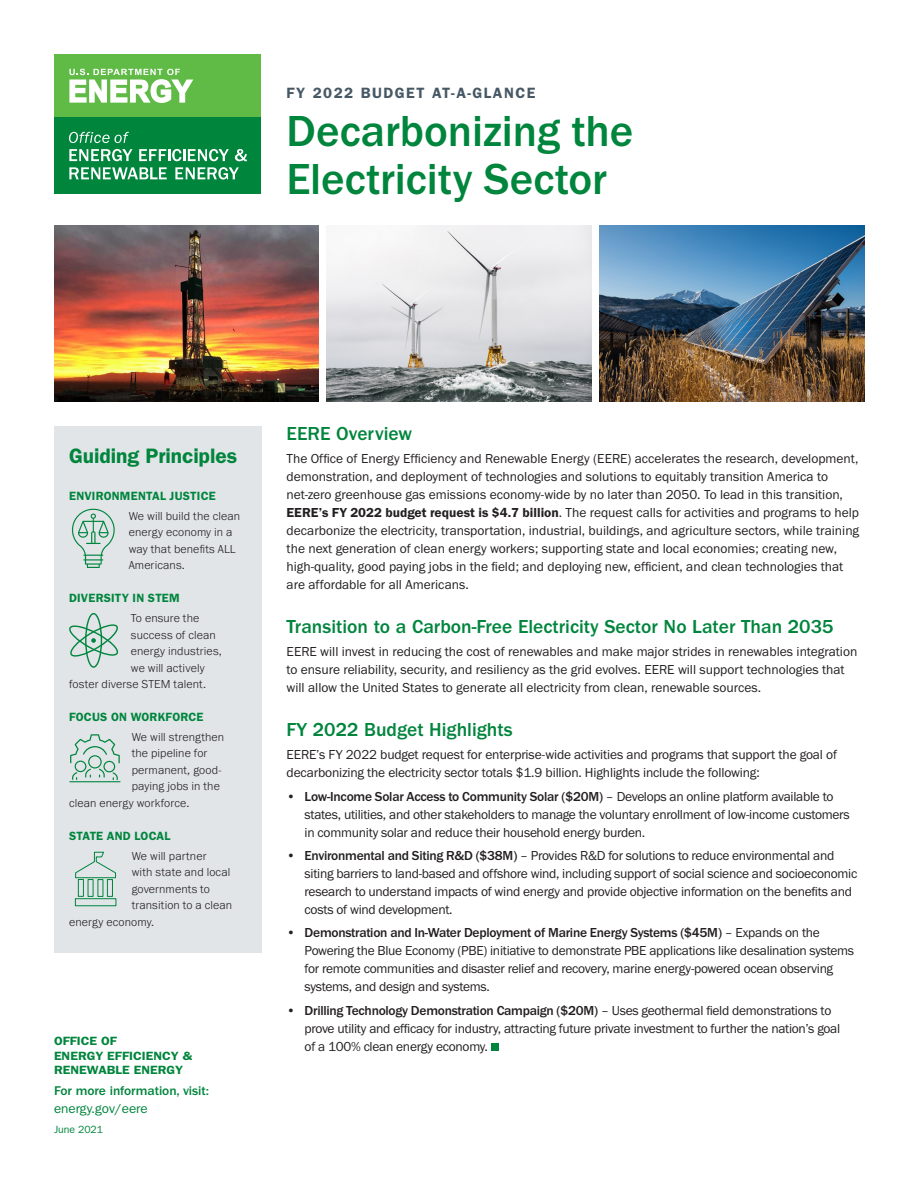
<style>
.page{position:relative;width:918px;height:1188px;background:#fff}
.page>*{position:absolute;margin:0;border:0;box-sizing:border-box;transform-origin:0 0}
.t1{font:500 45px/48px "Franklin Gothic URW";color:#00853d}
.sidebar_head{font:600 21px "ITC Franklin Gothic Std";letter-spacing:-.005em;color:#00853d}
.t2{font:500 19.5px "ITC Franklin Gothic Std";color:#00853d}
.t3{font:600 15px "ITC Franklin Gothic Std";letter-spacing:.1em;color:#475865}
.body_text{font:13.5px/18px "Franklin Gothic URW Boo";letter-spacing:-.02em;color:#231f20}
.body_text-2{font:13.5px/18px "Franklin Gothic URW Boo";color:#231f20}
.body_text_bullets{font:13.5px/18px "Franklin Gothic URW Boo";letter-spacing:-.01em;color:#231f20}
.t4{font:500 13.05px/18px "ITC Franklin Gothic Std";letter-spacing:-.005em;color:#00853d}
.sidebar_text{font:300 12px/16.5px "Franklin Gothic URW";letter-spacing:.01em;color:#231f20}
.sidebar_text-2{font:600 12px "ITC Franklin Gothic Std";letter-spacing:.015em;color:#00853d}
.office_name{font:600 12px/14.4px "ITC Franklin Gothic Std";color:#00853d;scale:1.1 1}
.t5{font:10.5px "ITC Franklin Gothic Std";letter-spacing:-.005em;color:#00853d}
.s1{font-weight:400}
.s2{font-family:"Franklin Gothic URW Dem"}
.s3{font-family:"Franklin Gothic URW";font-weight:500}
</style>
<div class="page">
<div style="left:491px;top:1043px;width:7px;height:8px;background:#00853d"></div>
<img style="left:54px;top:226px;width:265px;height:176px">
<img style="left:327px;top:226px;width:265px;height:176px">
<img style="left:599px;top:226px;width:265px;height:176px">
<div style="left:54px;top:427px;width:207px;height:526px;background:#e1e5e8"></div>
<img style="left:71px;top:508px;width:44px;height:60px">
<svg style="left:75px;top:851px;width:42px;height:56px"></svg>
<div style="left:85px;top:613px;width:17px;height:55px;border:1px solid #00853d;border-radius:50%"></div>
<svg style="left:69px;top:622px;width:50px;height:37px"></svg>
<svg style="left:70px;top:734px;width:50px;height:46px"></svg>
<hr style="left:69px;top:781px;width:52px;height:1px;background:#00853d">
<div style="left:54px;top:54px;width:207px;height:64px;background:#60bb46"></div>
<svg style="left:69px;top:69px;width:124px;height:34px"></svg>
<div style="left:54px;top:117px;width:207px;height:77px;background:#00853d"></div>
<svg style="left:69px;top:132px;width:60px;height:11px"></svg>
<svg style="left:69px;top:149px;width:63px;height:12px"></svg>
<svg style="left:139px;top:149px;width:90px;height:12px"></svg>
<svg style="left:235px;top:149px;width:12px;height:12px"></svg>
<svg style="left:69px;top:167px;width:98px;height:12px"></svg>
<svg style="left:175px;top:167px;width:64px;height:13px"></svg>
<p class="t3" style="left:287px;top:84px;width:250px">FY 2022 BUDGET AT-A-GLANCE</p>
<p class="t1" style="left:287px;top:106px;width:348px">Decarbonizing the<br>Electricity Sector</p>
<p class="sidebar_head" style="left:69px;top:443px;width:170px">Guiding Principles</p>
<p class="sidebar_text-2" style="left:69px;top:489px;width:148px">ENVIRONMENTAL JUSTICE</p>
<p class="sidebar_text" style="left:129px;top:507px;width:113px">We will build the clean energy economy in a way that benefits ALL<br>Americans.</p>
<p class="sidebar_text-2" style="left:69px;top:591px;width:112px">DIVERSITY IN STEM</p>
<p class="sidebar_text" style="left:131px;top:610px;width:70px">To ensure the</p>
<p class="sidebar_text" style="left:131px;top:626px;width:86px">success of clean</p>
<p class="sidebar_text" style="left:131px;top:643px;width:93px">energy industries,</p>
<p class="sidebar_text" style="left:131px;top:659px;width:75px">we will actively</p>
<p class="sidebar_text" style="left:69px;top:676px;width:139px">foster diverse STEM talent.</p>
<p class="sidebar_text-2" style="left:69px;top:710px;width:136px">FOCUS ON WORKFORCE</p>
<p class="sidebar_text" style="left:132px;top:728px;width:94px">We will strengthen</p>
<p class="sidebar_text" style="left:132px;top:745px;width:77px">the pipeline for</p>
<p class="sidebar_text" style="left:132px;top:761px;width:91px">permanent, good-</p>
<p class="sidebar_text" style="left:132px;top:778px;width:90px">paying jobs in the</p>
<p class="sidebar_text" style="left:69px;top:794px;width:122px">clean energy workforce.</p>
<p class="sidebar_text-2" style="left:69px;top:829px;width:103px">STATE AND LOCAL</p>
<p class="sidebar_text" style="left:132px;top:847px;width:76px">We will partner</p>
<p class="sidebar_text" style="left:132px;top:864px;width:100px">with state and local</p>
<p class="sidebar_text" style="left:132px;top:880px;width:80px">governments to</p>
<p class="sidebar_text" style="left:132px;top:897px;width:102px">transition to a clean</p>
<p class="sidebar_text" style="left:69px;top:913px;width:87px">energy economy.</p>
<p class="office_name" style="left:54px;top:1034px;width:127px">OFFICE OF<br>ENERGY EFFICIENCY &amp;<br>RENEWABLE ENERGY</p>
<p class="t4" style="left:54px;top:1082px;width:157px">For more information, visit: <span class="s1">energy.gov/eere</span></p>
<p class="t5" style="left:54px;top:1124px;width:51px">June 2021</p>
<h1 class="t2" style="left:287px;top:423px;width:127px">EERE Overview</h1>
<p class="body_text-2" style="left:287px;top:450px;width:574px">The Office of Energy Efficiency and Renewable Energy (EERE) accelerates the research, development, demonstration, and deployment of technologies and solutions to equitably transition America to net-zero greenhouse gas emissions economy-wide by no later than 2050. To lead in this transition, <span class="s2">EERE’s FY 2022 budget request is $4.7 billion</span>. The request calls for activities and programs to help decarbonize the electricity, transportation, industrial, buildings, and agriculture sectors, while training the next generation of clean energy workers; supporting state and local economies; creating new, high-quality, good paying jobs in the field; and deploying new, efficient, and clean technologies that are affordable for all Americans.</p>
<h1 class="t2" style="left:287px;top:615px;width:549px">Transition to a Carbon-Free Electricity Sector No Later Than 2035</h1>
<p class="body_text_bullets" style="left:287px;top:643px;width:572px">EERE will invest in reducing the cost of renewables and make major strides in renewables integration to ensure reliability, security, and resiliency as the grid evolves. EERE will support technologies that will allow the United States to generate all electricity from clean, renewable sources.</p>
<h1 class="t2" style="left:287px;top:718px;width:228px">FY 2022 Budget Highlights</h1>
<p class="body_text_bullets" style="left:287px;top:745px;width:552px">EERE’s FY 2022 budget request for enterprise-wide activities and programs that support the goal of decarbonizing the electricity sector totals $1.9 billion. Highlights include the following:</p>
<p class="body_text" style="left:305px;top:787px;width:547px;text-indent:-18px"><span class="s3">• Low-Income Solar Access to Community Solar ($20M)</span> – Develops an online platform available to states, utilities, and other stakeholders to manage the voluntary enrollment of low-income customers in community solar and reduce their household energy burden.</p>
<p class="body_text" style="left:305px;top:846px;width:554px;text-indent:-18px"><span class="s3">• Environmental and Siting R&amp;D ($38M)</span> – Provides R&amp;D for solutions to reduce environmental and siting barriers to land-based and offshore wind, including support of social science and socioeconomic research to understand impacts of wind energy and provide objective information on the benefits and costs of wind development.</p>
<p class="body_text" style="left:305px;top:924px;width:551px;text-indent:-18px"><span class="s3">• Demonstration and In-Water Deployment of Marine Energy Systems ($45M)</span> – Expands on the Powering the Blue Economy (PBE) initiative to demonstrate PBE applications like desalination systems for remote communities and disaster relief and recovery, marine energy-powered ocean observing systems, and design and systems.</p>
<p class="body_text" style="left:305px;top:1001px;width:537px;text-indent:-18px"><span class="s3">• Drilling Technology Demonstration Campaign ($20M)</span> – Uses geothermal field demonstrations to prove utility and efficacy for industry, attracting future private investment to further the nation’s goal of a 100% clean energy economy.</p>
</div>
